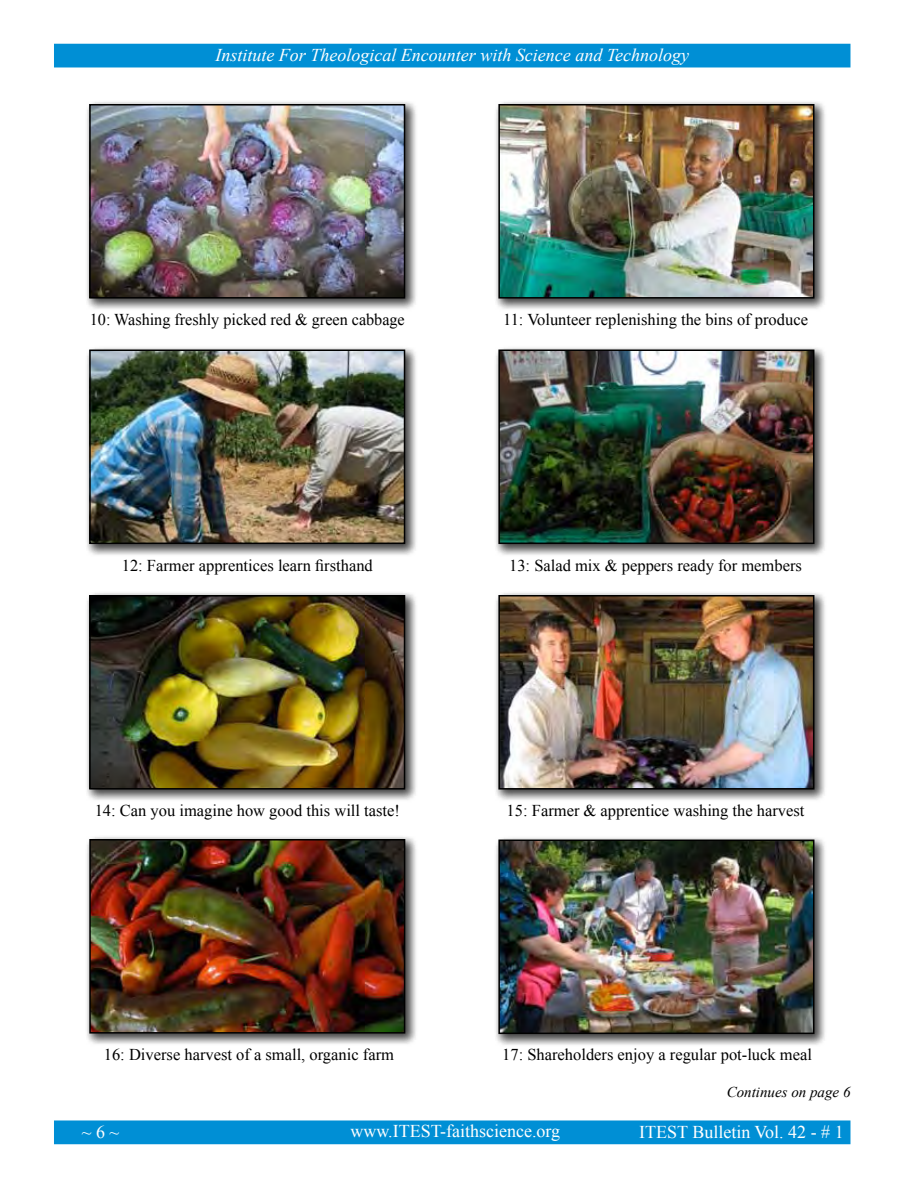
<style>
.page{position:relative;width:918px;height:1188px;background:#fff}
.page>*{position:absolute;margin:0;border:0;box-sizing:border-box;transform-origin:0 0}
.t1{font:italic 18px "Times New Roman";color:#fff}
.t2{font:18px "Times New Roman";color:#fff}
.t3{font:16.5px "Times New Roman";color:#000}
.t4{font:italic 15px "Times New Roman";color:#000}
</style>
<div class="page">
<div style="left:55px;top:1121px;width:795px;height:23px;background:#008fd5"></div>
<div style="left:54px;top:1120px;width:796px;height:24px;border:2px solid #008fd5"></div>
<div style="left:55px;top:44px;width:795px;height:23px;background:#008fd5"></div>
<img style="left:87px;top:837px;width:329px;height:207px">
<img style="left:92px;top:842px;width:310px;height:189px">
<div style="left:89px;top:839px;width:316px;height:195px;border:2px solid #000"></div>
<img style="left:496px;top:838px;width:329px;height:207px">
<img style="left:501px;top:843px;width:310px;height:188px">
<div style="left:498px;top:840px;width:316px;height:194px;border:2px solid #000"></div>
<img style="left:87px;top:102px;width:329px;height:207px">
<img style="left:92px;top:107px;width:310px;height:189px">
<div style="left:89px;top:104px;width:316px;height:195px;border:2px solid #000"></div>
<img style="left:496px;top:102px;width:329px;height:207px">
<img style="left:501px;top:107px;width:310px;height:189px">
<div style="left:498px;top:104px;width:316px;height:195px;border:2px solid #000"></div>
<img style="left:87px;top:348px;width:329px;height:207px">
<img style="left:92px;top:353px;width:310px;height:188px">
<div style="left:89px;top:350px;width:316px;height:194px;border:2px solid #000"></div>
<img style="left:496px;top:348px;width:329px;height:207px">
<img style="left:501px;top:353px;width:310px;height:188px">
<div style="left:498px;top:350px;width:316px;height:194px;border:2px solid #000"></div>
<img style="left:87px;top:593px;width:329px;height:207px">
<img style="left:92px;top:598px;width:310px;height:189px">
<div style="left:89px;top:595px;width:316px;height:195px;border:2px solid #000"></div>
<img style="left:496px;top:593px;width:329px;height:207px">
<img style="left:501px;top:598px;width:310px;height:189px">
<div style="left:498px;top:595px;width:316px;height:195px;border:2px solid #000"></div>
<p class="t1" style="left:215px;top:43px;width:475px">Institute For Theological Encounter with Science and Technology</p>
<p class="t3" style="left:90px;top:309px;width:316px">10: Washing freshly picked red &amp; green cabbage</p>
<p class="t3" style="left:503px;top:309px;width:306px">11: Volunteer replenishing the bins of produce</p>
<p class="t3" style="left:122px;top:554px;width:253px">12: Farmer apprentices learn firsthand</p>
<p class="t3" style="left:509px;top:554px;width:294px">13: Salad mix &amp; peppers ready for members</p>
<p class="t3" style="left:95px;top:800px;width:307px">14: Can you imagine how good this will taste!</p>
<p class="t3" style="left:507px;top:800px;width:299px">15: Farmer &amp; apprentice washing the harvest</p>
<p class="t3" style="left:104px;top:1043px;width:292px">16: Diverse harvest of a small, organic farm</p>
<p class="t3" style="left:502px;top:1044px;width:311px">17: Shareholders enjoy a regular pot-luck meal</p>
<p class="t4" style="left:727px;top:1082px;width:125px">Continues on page 6</p>
<p class="t2" style="left:82px;top:1120px;width:39px">~ 6 ~</p>
<p class="t2" style="left:350px;top:1119px;width:211px">www.ITEST-faithscience.org</p>
<p class="t2" style="left:639px;top:1120px;width:206px">ITEST Bulletin Vol. 42 - # 1</p>
</div>
